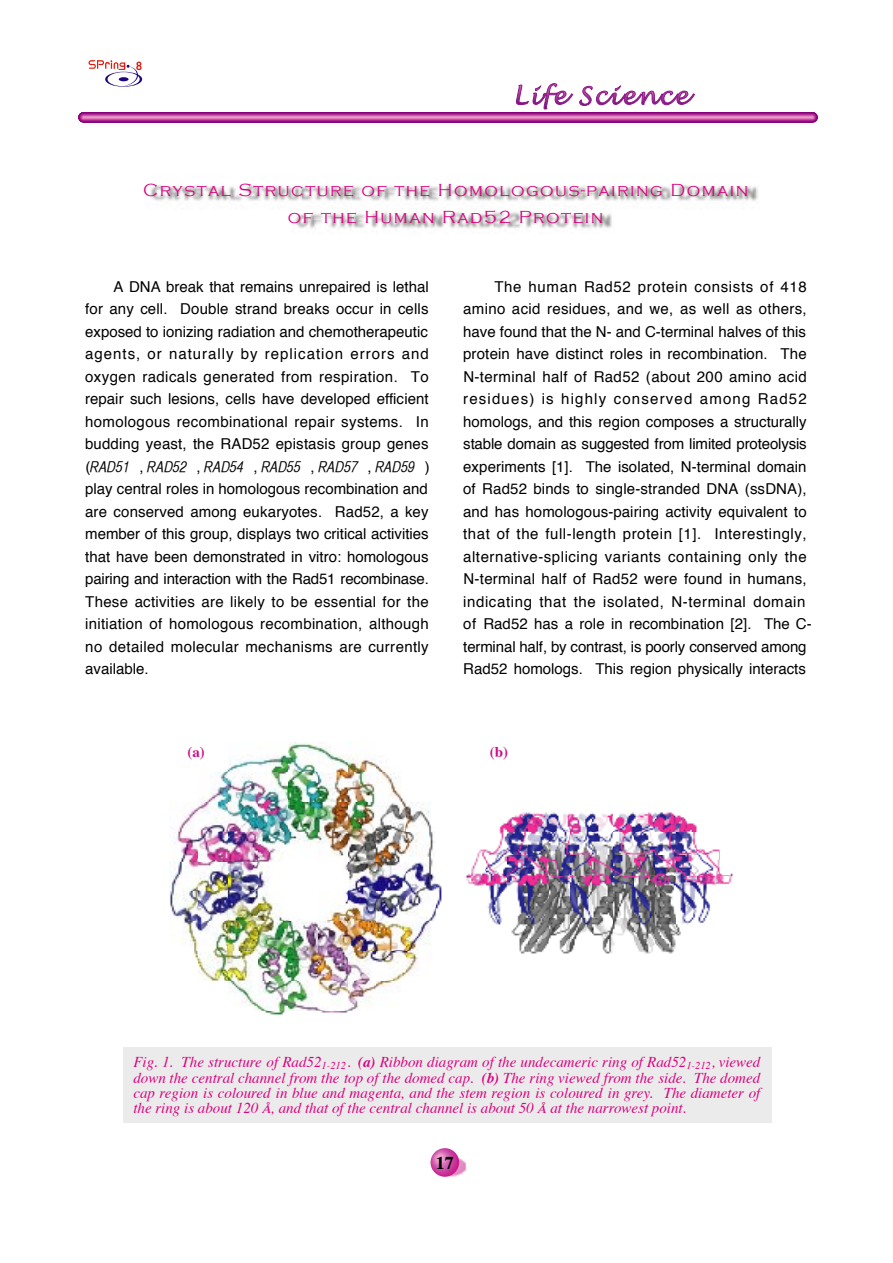
<style>
.page{position:relative;width:893px;height:1263px;background:#fff}
.page>*{position:absolute;margin:0;border:0;box-sizing:border-box;transform-origin:0 0}
.t1{font:300 18px/27px "Copperplate Gothic";letter-spacing:.085em;color:#da027f;text-align:center}
.t2{font:700 18px "Times";color:#000}
.t3{font:15px/22.5px "Helvetica";letter-spacing:.02em;color:#000;text-align:justify}
.t4{font:italic 15px/16.8px "Times";color:#da027f}
.t5{font:15px "Helvetica CY Oblique";color:#000}
.t6{font:700 15px "Times";color:#cb0f83}
.s1{font-family:"Helvetica"}
.s2{font-weight:700}
.s3{font-size:12px}
</style>
<div class="page">
<div style="left:124px;top:1047px;width:648px;height:76px;background:#ebebeb"></div>
<img style="left:150px;top:185px;width:609px;height:44px">
<svg style="left:516px;top:83px;width:179px;height:27px"></svg>
<div style="left:83px;top:112px;width:729px;height:11px;background:#83017d"></div>
<div style="left:83px;top:112px;width:729px;height:10px;background:#88017d"></div>
<div style="left:83px;top:113px;width:729px;height:9px;background:#8f017d"></div>
<div style="left:83px;top:113px;width:729px;height:8px;background:#970d80"></div>
<div style="left:83px;top:114px;width:729px;height:7px;background:#aa228c"></div>
<div style="left:83px;top:114px;width:729px;height:6px;background:#b52f93"></div>
<div style="left:83px;top:115px;width:729px;height:5px;background:#c84da3"></div>
<hr style="left:83px;top:115px;width:729px;height:4px;background:#d35fac">
<hr style="left:83px;top:116px;width:729px;height:3px;background:#dd70b5">
<hr style="left:83px;top:116px;width:729px;height:2px;background:#e183bf">
<hr style="left:83px;top:117px;width:729px;height:1px;background:#e2a1cf">
<svg style="left:89px;top:60px;width:53px;height:27px"></svg>
<img style="left:434px;top:1157px;width:33px;height:20px">
<img style="left:431px;top:1148px;width:28px;height:29px;border-radius:50%">
<img style="left:170px;top:743px;width:271px;height:268px">
<img style="left:264px;top:1011px;width:84px;height:4px">
<img style="left:466px;top:812px;width:267px;height:141px">
<p class="t1" style="left:143px;top:177px;width:607px">Crystal Structure of the Homologous-pairing Domain of the Human Rad52 Protein</p>
<p class="t3" style="left:85px;top:276px;width:345px;text-indent:28px">A DNA break that remains unrepaired is lethal for any cell. Double strand breaks occur in cells exposed to ionizing radiation and chemotherapeutic agents, or naturally by replication errors and oxygen radicals generated from respiration. To repair such lesions, cells have developed efficient homologous recombinational repair systems. In budding yeast, the RAD52 epistasis group genes</p>
<p class="t5" style="left:86px;top:458px;width:346px"><span class="s1">(</span>RAD51 <span class="s1">,</span> RAD52 <span class="s1">,</span> RAD54 <span class="s1">,</span> RAD55 <span class="s1">,</span> RAD57 <span class="s1">,</span> RAD59 <span class="s1">)</span></p>
<p class="t3" style="left:85px;top:479px;width:345px">play central roles in homologous recombination and are conserved among eukaryotes. Rad52, a key member of this group, displays two critical activities that have been demonstrated in vitro: homologous pairing and interaction with the Rad51 recombinase.<br>These activities are likely to be essential for the initiation of homologous recombination, although no detailed molecular mechanisms are currently available.</p>
<p class="t3" style="left:463px;top:276px;width:350px;text-align:left;text-indent:31px">The human Rad52 protein consists of 418 amino acid residues, and we, as well as others, have found that the N- and C-terminal halves of this protein have distinct roles in recombination. The N-terminal half of Rad52 (about 200 amino acid residues) is highly conserved among Rad52 homologs, and this region composes a structurally stable domain as suggested from limited proteolysis experiments [1]. The isolated, N-terminal domain of Rad52 binds to single-stranded DNA (ssDNA), and has homologous-pairing activity equivalent to that of the full-length protein [1]. Interestingly, alternative-splicing variants containing only the N-terminal half of Rad52 were found in humans, indicating that the isolated, N-terminal domain of Rad52 has a role in recombination [2]. The C&shy;terminal half, by contrast, is poorly conserved among Rad52 homologs. This region physically interacts</p>
<p class="t6" style="left:187px;top:742px;width:19px">(a)</p>
<p class="t6" style="left:490px;top:742px;width:20px">(b)</p>
<p class="t4" style="left:133px;top:1054px;width:629px">Fig. 1. The structure of Rad52<sub>1-212</sub>. <span class="s2">(a)</span> Ribbon diagram of the undecameric ring of Rad52<sub>1-212</sub>, viewed down the central channel from the top of the domed cap. <span class="s2">(b)</span> The ring viewed from the side. The domed</p>
<p class="t4" style="left:133px;top:1087px;width:628px;line-height:15px">cap region is coloured in blue and magenta, and the stem region is coloured in grey. The diameter of the ring is about 120 <span class="s3">Å</span>, and that of the central channel is about 50 <span class="s3">Å</span> at the narrowest point.</p>
<p class="t2" style="left:436px;top:1151px;width:19px">17</p>
</div>
